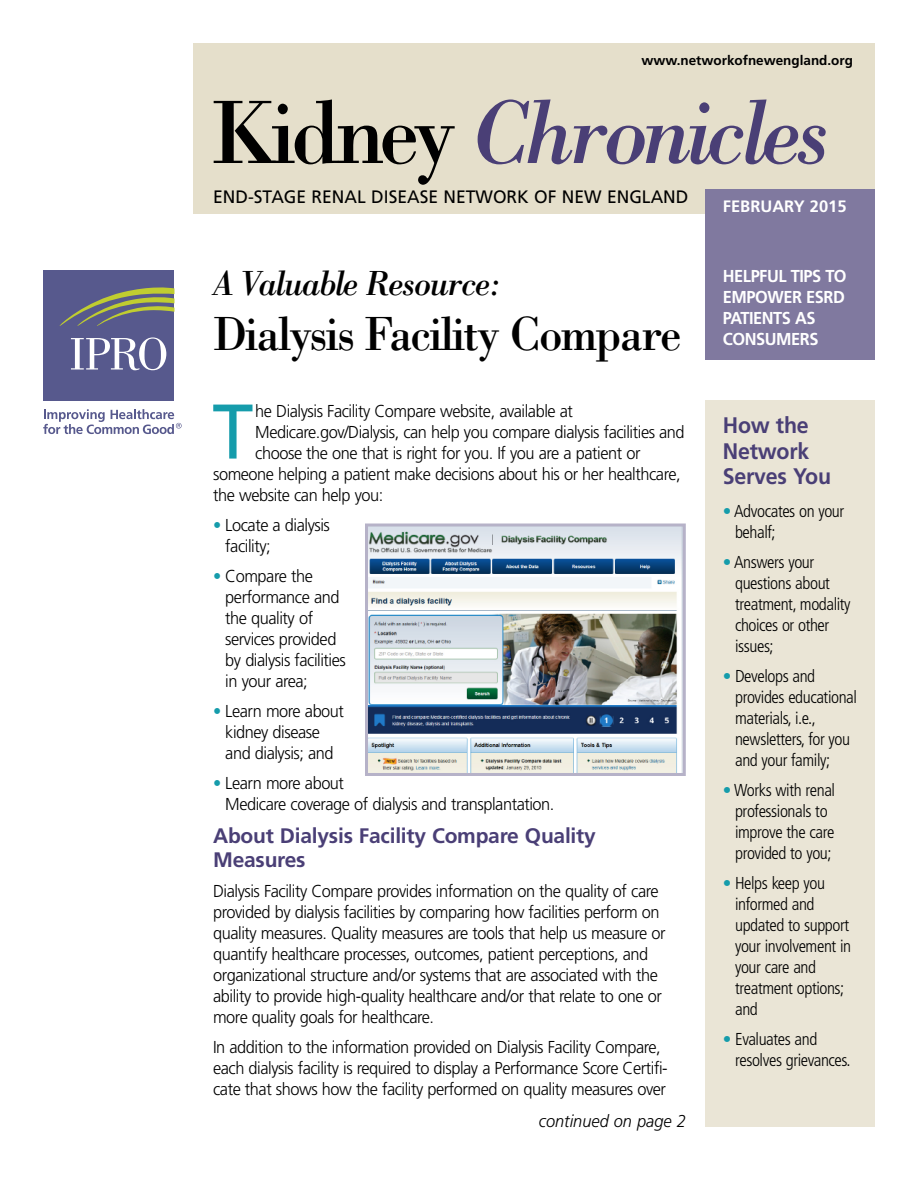
<style>
.page{position:relative;width:918px;height:1188px;background:#fff}
.page>*{position:absolute;margin:0;border:0;box-sizing:border-box;transform-origin:0 0}
.t1{font:italic 93px "Bodoni";letter-spacing:-.05em;color:#4a3f76;scale:.95 1}
.t2{font:77.4px "Frutiger";color:#159cab;scale:.95 1}
.t3{font:49.5px "Bodoni";letter-spacing:-.04em;color:#000;scale:.95 1}
.t4{font:italic 36px "Bodoni";letter-spacing:-.04em;color:#000;scale:.95 1}
.t5{font:700 22.5px/25.5px "Frutiger";letter-spacing:-.01em;color:#4a3f76;scale:.95 1}
.t6{font:700 21px/24px "Frutiger";letter-spacing:-.01em;color:#4a3f76}
.t7{font:18px "Frutiger";color:#000}
.t8{font:300 17.25px/21px "Frutiger";letter-spacing:-.03em;color:#000;scale:.95 1}
.t9{font:300 condensed 17.25px/21px "Frutiger";letter-spacing:-.025em;color:#000}
.t10{font:700 17.25px/21px "Frutiger";letter-spacing:-.03em;color:#fff;scale:.95 1}
.t11{font:italic 300 17.25px "Frutiger";color:#000;scale:.95 1}
.t12{font:700 16.5px "Frutiger";color:#fff}
.t13{font:700 13.5px "Frutiger";color:#000}
.s1{font-style:normal;color:#000}
.s2{color:#159cab}
</style>
<div class="page">
<div style="left:194px;top:43px;width:681px;height:171px;background:#e5dfcb"></div>
<div style="left:44px;top:270px;width:130px;height:131px;background:#57598d"></div>
<svg style="left:59px;top:287px;width:115px;height:39px"></svg>
<svg style="left:71px;top:337px;width:95px;height:33px"></svg>
<svg style="left:43px;top:409px;width:139px;height:25px"></svg>
<div style="left:705px;top:189px;width:170px;height:171px;background:#80799f"></div>
<div style="left:705px;top:400px;width:170px;height:727px;background:#eae5d6"></div>
<img style="left:369px;top:528px;width:313px;height:244px">
<div style="left:365px;top:524px;width:321px;height:252px;border:3px solid #b6b2c8"></div>
<p class="t13" style="left:641px;top:55px;width:213px">www.networkofnewengland.org</p>
<h1 class="t1" style="left:212px;top:77px;width:653px"><span class="s1">Kidney</span> Chronicles</h1>
<p class="t7" style="left:213px;top:189px;width:477px">END-STAGE RENAL DISEASE NETWORK OF NEW ENGLAND</p>
<p class="t12" style="left:723px;top:200px;width:125px">FEBRUARY 2015</p>
<h3 class="t4" style="left:213px;top:261px;width:304px">A Valuable Resource:</h3>
<h3 class="t3" style="left:213px;top:304px;width:494px">Dialysis Facility Compare</h3>
<h2 class="t2" style="left:212px;top:401px;width:45px">T</h2>
<p class="t8" style="left:255px;top:401px;width:336px">he Dialysis Facility Compare website, available at</p>
<p class="t8" style="left:255px;top:422px;width:454px">Medicare.gov/Dialysis, can help you compare dialysis facilities and</p>
<p class="t8" style="left:255px;top:443px;width:407px">choose the one that is right for you. If you are a patient or</p>
<p class="t8" style="left:213px;top:464px;width:494px">someone helping a patient make decisions about his or her healthcare,</p>
<p class="t8" style="left:213px;top:485px;width:181px">the website can help you:</p>
<p class="t8" style="left:225px;top:515px;width:112px;text-indent:-12px"><span class="s2">•</span> Locate a dialysis facility;</p>
<p class="t8" style="left:225px;top:566px;width:128px;text-indent:-12px"><span class="s2">•</span> Compare the performance and the quality of services provided by dialysis facilities in your area;</p>
<p class="t8" style="left:225px;top:701px;width:127px;text-indent:-12px"><span class="s2">•</span> Learn more about kidney disease and dialysis; and</p>
<p class="t8" style="left:225px;top:773px;width:348px;text-indent:-12px"><span class="s2">•</span> Learn more about<br>Medicare coverage of dialysis and transplantation.</p>
<p class="t6" style="left:213px;top:825px;width:384px">About Dialysis Facility Compare Quality<br>Measures</p>
<p class="t8" style="left:213px;top:881px;width:478px">Dialysis Facility Compare provides information on the quality of care provided by dialysis facilities by comparing how facilities perform on quality measures. Quality measures are tools that help us measure or quantify healthcare processes, outcomes, patient perceptions, and organizational structure and/or systems that are associated with the ability to provide high-quality healthcare and/or that relate to one or more quality goals for healthcare.</p>
<p class="t8" style="left:213px;top:1037px;width:480px">In addition to the information provided on Dialysis Facility Compare, each dialysis facility is required to display a Performance Score Certifi&shy;cate that shows how the facility performed on quality measures over</p>
<p class="t11" style="left:539px;top:1114px;width:156px">continued on page 2</p>
<p class="t10" style="left:723px;top:267px;width:132px">HELPFUL TIPS TO<br>EMPOWER ESRD<br>PATIENTS AS<br>CONSUMERS</p>
<h3 class="t5" style="left:723px;top:415px;width:115px">How the<br>Network<br>Serves You</h3>
<p class="t9" style="left:735px;top:502px;width:111px;text-indent:-12px"><span class="s2">•</span> Advocates on your behalf;</p>
<p class="t9" style="left:735px;top:553px;width:117px;text-indent:-12px"><span class="s2">•</span> Answers your questions about treatment, modality choices or other issues;</p>
<p class="t9" style="left:735px;top:667px;width:123px;text-indent:-12px"><span class="s2">•</span> Develops and provides educational materials, i.e., newsletters, for you and your family;</p>
<p class="t9" style="left:735px;top:781px;width:102px;text-indent:-12px"><span class="s2">•</span> Works with renal professionals to improve the care provided to you;</p>
<p class="t9" style="left:735px;top:874px;width:118px;text-indent:-12px"><span class="s2">•</span> Helps keep you informed and updated to support your involvement in your care and treatment options; and</p>
<p class="t9" style="left:735px;top:1030px;width:117px;text-indent:-12px"><span class="s2">•</span> Evaluates and resolves grievances.</p>
</div>
